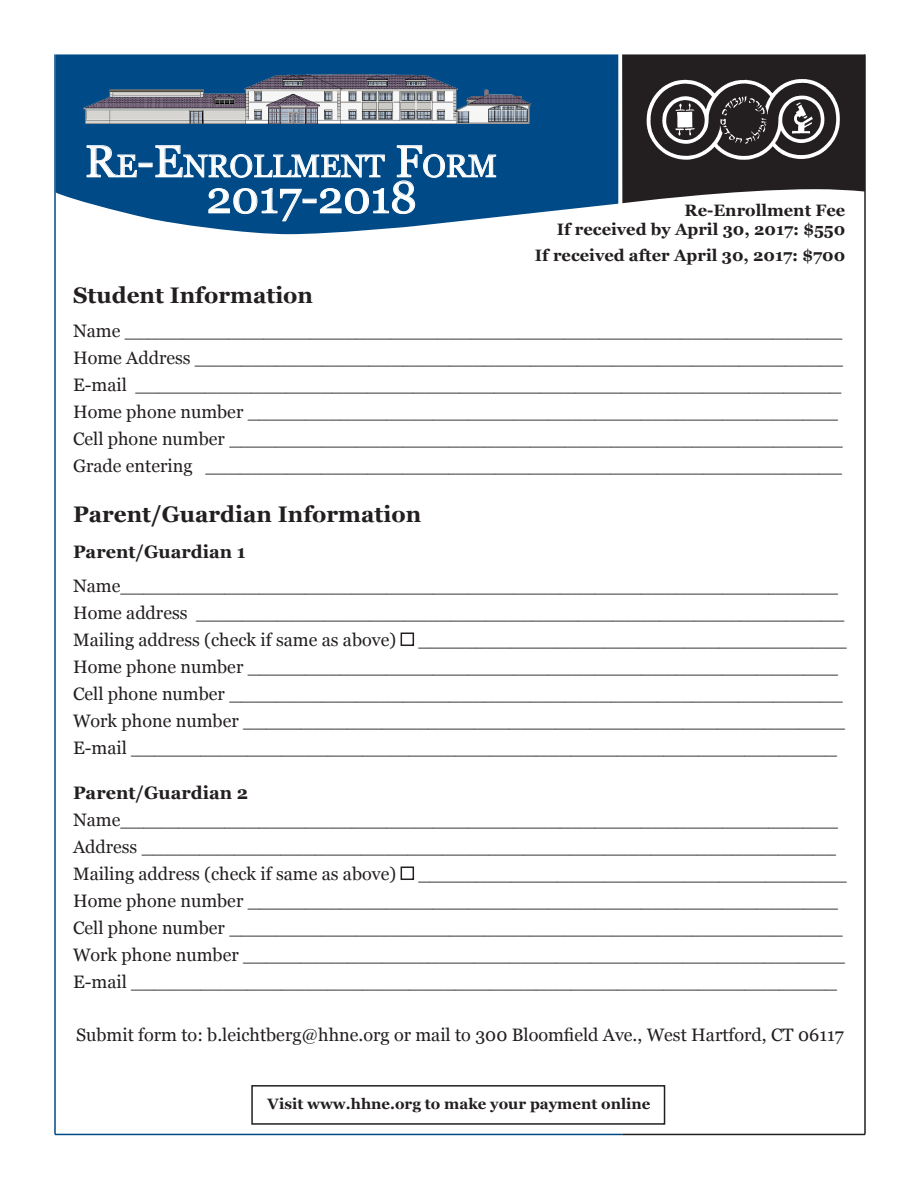
<style>
.page{position:relative;width:918px;height:1188px;background:#fff}
.page>*{position:absolute;margin:0;border:0;box-sizing:border-box;transform-origin:0 0}
.t1{font:45px "Georgia";color:#fff}
.t2{font:31.5px "Georgia";color:#fff}
.t3{font:700 22.5px "Georgia";color:#231f20}
.t4{font:18px "Georgia";color:#231f20}
.t5{font:700 18px "Georgia";color:#231f20}
.t6{font:700 16.5px "Georgia";color:#231f20}
.t7{font:700 15px "Georgia";color:#231f20}
.s1{font-size:45px}
</style>
<div class="page">
<div style="left:401px;top:633px;width:13px;height:13px;border:2px solid #231f20"></div>
<div style="left:401px;top:867px;width:13px;height:13px;border:2px solid #231f20"></div>
<hr style="left:864px;top:54px;width:2px;height:1080px;background:#231f20">
<svg style="left:622px;top:54px;width:243px;height:149px;background:#3e3b3c"></svg>
<svg style="left:56px;top:54px;width:562px;height:180px;background:#266599"></svg>
<img style="left:84px;top:74px;width:446px;height:50px">
<img style="left:644px;top:77px;width:199px;height:86px">
<svg style="left:86px;top:145px;width:51px;height:33px;background:#346f9f"></svg>
<div style="left:139px;top:163px;width:14px;height:4px;border:1px solid #fff"></div>
<svg style="left:155px;top:145px;width:342px;height:77px;background:#206196"></svg>
<hr style="left:622px;top:1134px;width:243px;height:1px;background:#231f20">
<hr style="left:55px;top:1134px;width:567px;height:1px;background:#004a87">
<hr style="left:54px;top:54px;width:2px;height:1080px;background:#004a87">
<div style="left:251px;top:1085px;width:414px;height:40px;border:2px solid #231f20"></div>
<p class="t2" style="left:85px;top:143px;width:414px"><span class="s1">R</span>E<span class="s1">-E</span>NROLLMENT <span class="s1">F</span>ORM</p>
<p class="t1" style="left:206px;top:164px;width:212px">2017-2018</p>
<p class="t6" style="left:685px;top:197px;width:162px">Re-Enrollment Fee</p>
<p class="t6" style="left:557px;top:217px;width:290px">If received by April 30, 2017: $550</p>
<p class="t6" style="left:535px;top:242px;width:312px">If received after April 30, 2017: $700</p>
<p class="t3" style="left:73px;top:279px;width:242px">Student Information</p>
<p class="t4" style="left:73px;top:318px;width:771px">Name ______________________________________________________________</p>
<p class="t4" style="left:73px;top:345px;width:772px">Home Address ________________________________________________________</p>
<p class="t4" style="left:73px;top:372px;width:770px">E-mail _____________________________________________________________</p>
<p class="t4" style="left:73px;top:399px;width:767px">Home phone number ___________________________________________________</p>
<p class="t4" style="left:73px;top:426px;width:771px">Cell phone number _____________________________________________________</p>
<p class="t4" style="left:73px;top:453px;width:771px">Grade entering _______________________________________________________</p>
<p class="t3" style="left:73px;top:497px;width:350px">Parent/Guardian Information</p>
<p class="t5" style="left:73px;top:538px;width:174px">Parent/Guardian 1</p>
<p class="t4" style="left:73px;top:573px;width:767px">Name______________________________________________________________</p>
<p class="t4" style="left:73px;top:600px;width:773px">Home address ________________________________________________________</p>
<p class="t4" style="left:73px;top:627px;width:775px">Mailing address (check if same as above) _____________________________________</p>
<p class="t4" style="left:73px;top:654px;width:767px">Home phone number ___________________________________________________</p>
<p class="t4" style="left:73px;top:681px;width:771px">Cell phone number _____________________________________________________</p>
<p class="t4" style="left:73px;top:708px;width:773px">Work phone number ____________________________________________________</p>
<p class="t4" style="left:73px;top:735px;width:766px">E-mail _____________________________________________________________</p>
<p class="t5" style="left:73px;top:779px;width:177px">Parent/Guardian 2</p>
<p class="t4" style="left:73px;top:807px;width:767px">Name______________________________________________________________</p>
<p class="t4" style="left:73px;top:834px;width:765px">Address ____________________________________________________________</p>
<p class="t4" style="left:73px;top:861px;width:775px">Mailing address (check if same as above) _____________________________________</p>
<p class="t4" style="left:73px;top:888px;width:767px">Home phone number ___________________________________________________</p>
<p class="t4" style="left:73px;top:915px;width:771px">Cell phone number _____________________________________________________</p>
<p class="t4" style="left:73px;top:942px;width:773px">Work phone number ____________________________________________________</p>
<p class="t4" style="left:73px;top:969px;width:766px">E-mail _____________________________________________________________</p>
<p class="t4" style="left:76px;top:1022px;width:769px">Submit form to: b.leichtberg@hhne.org or mail to 300 Bloomfield Ave., West Hartford, CT 06117</p>
<p class="t7" style="left:268px;top:1092px;width:384px">Visit www.hhne.org to make your payment online</p>
</div>
